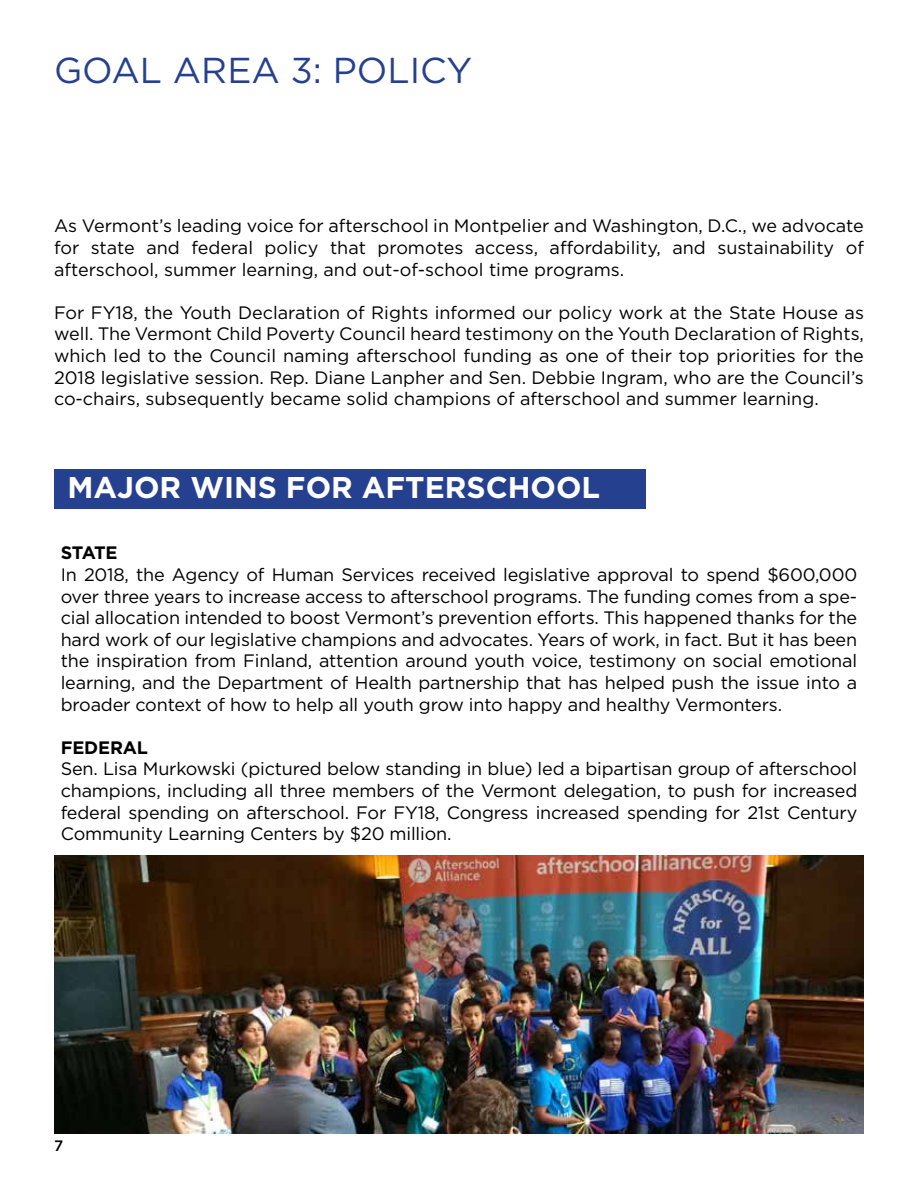
<style>
.page{position:relative;width:918px;height:1188px;background:#fff}
.page>*{position:absolute;margin:0;border:0;box-sizing:border-box;transform-origin:0 0}
.t1{font:36px "Gotham";color:#25408f}
.t2{font:700 30px "Gotham";color:#fff}
.t3{font:18px/21.6px "Gotham";letter-spacing:-.01em;color:#000;text-align:justify}
.t4{font:700 18px "Gotham";letter-spacing:-.01em;color:#000}
.t5{font:500 15px "Gotham";color:#000}
</style>
<div class="page">
<div style="left:54px;top:470px;width:592px;height:39px;background:#25408f"></div>
<img style="left:54px;top:855px;width:810px;height:279px">
<h1 class="t1" style="left:54px;top:47px;width:420px">GOAL AREA 3: POLICY</h1>
<p class="t3" style="left:54px;top:215px;width:812px">As Vermont’s leading voice for afterschool in Montpelier and Washington, D.C., we advocate for state and federal policy that promotes access, affordability, and sustainability of afterschool, summer learning, and out-of-school time programs.</p>
<p class="t3" style="left:54px;top:301px;width:812px">For FY18, the Youth Declaration of Rights informed our policy work at the State House as well. The Vermont Child Poverty Council heard testimony on the Youth Declaration of Rights, which led to the Council naming afterschool funding as one of their top priorities for the 2018 legislative session. Rep. Diane Lanpher and Sen. Debbie Ingram, who are the Council’s co-chairs, subsequently became solid champions of afterschool and summer learning.</p>
<h2 class="t2" style="left:68px;top:470px;width:534px">MAJOR WINS FOR AFTERSCHOOL</h2>
<p class="t4" style="left:61px;top:543px;width:58px">STATE</p>
<p class="t3" style="left:61px;top:564px;width:798px">In 2018, the Agency of Human Services received legislative approval to spend $600,000 over three years to increase access to afterschool programs. The funding comes from a spe&shy;cial allocation intended to boost Vermont’s prevention efforts. This happened thanks for the hard work of our legislative champions and advocates. Years of work, in fact. But it has been the inspiration from Finland, attention around youth voice, testimony on social emotional learning, and the Department of Health partnership that has helped push the issue into a broader context of how to help all youth grow into happy and healthy Vermonters.</p>
<p class="t4" style="left:61px;top:737px;width:89px">FEDERAL</p>
<p class="t3" style="left:61px;top:758px;width:798px">Sen. Lisa Murkowski (pictured below standing in blue) led a bipartisan group of afterschool champions, including all three members of the Vermont delegation, to push for increased federal spending on afterschool. For FY18, Congress increased spending for 21st Century Community Learning Centers by $20 million.</p>
<p class="t5" style="left:54px;top:1138px;width:11px">7</p>
</div>
